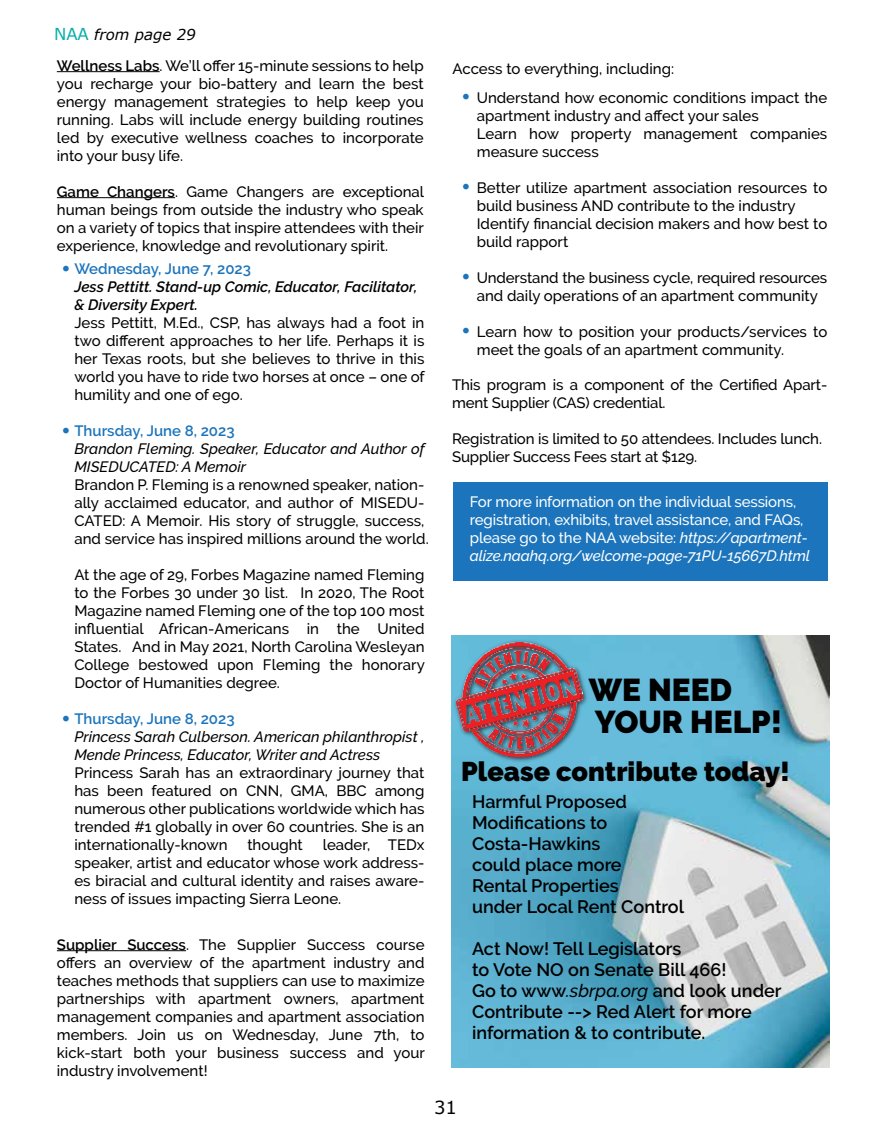
<style>
.page{position:relative;width:891px;height:1134px;background:#fff}
.page>*{position:absolute;margin:0;border:0;box-sizing:border-box;transform-origin:0 0}
.t1{font:900 31.5px/31.5px "Raleway";color:#000}
.t2{font:900 27px "Raleway";color:#000}
.t3{font:700 27px/54px "Raleway";color:#1c75bc}
.t4{font:600 18px/21px "Raleway";color:#000}
.t5{font:18px "Verdana";color:#000}
.t6{font:500 15px/18px "Raleway";color:#000}
.t7{font:500 15px/18px "Raleway";letter-spacing:-.01em;color:#fff}
.t8{font:italic 500 15px/18px "Raleway";color:#000}
.t9{font:italic 600 15px/18px "Raleway";color:#000}
.t10{font:600 15px "Raleway";color:#1c75bc}
.t11{font:italic 15px "Verdana";color:#000}
.s1{font-style:normal;font-size:16.5px;color:#09aeab}
.s2{font-weight:600}
.s3{font-style:italic}
.s4{font-weight:500;font-style:italic}
</style>
<div class="page">
<div style="left:453px;top:482px;width:374px;height:99px;background:#1c75bc"></div>
<hr style="left:57px;top:950px;width:129px;height:1px;background:#000">
<img style="left:451px;top:635px;width:378px;height:432px">
<img style="left:451px;top:637px;width:140px;height:127px">
<img style="left:457px;top:642px;width:126px;height:114px">
<hr style="left:57px;top:71px;width:103px;height:1px;background:#000">
<hr style="left:57px;top:197px;width:118px;height:1px;background:#000">
<p class="t11" style="left:54px;top:25px;width:143px"><span class="s1">NAA</span> from page 29</p>
<p class="t6" style="left:57px;top:56px;width:368px;text-align:justify"><span class="s2">Wellness Labs</span>. We’ll offer 15-minute sessions to help you recharge your bio-battery and learn the best energy management strategies to help keep you running. Labs will include energy building routines led by executive wellness coaches to incorporate into your busy life.</p>
<p class="t6" style="left:57px;top:182px;width:369px;text-align:justify"><span class="s2">Game Changers</span>. Game Changers are exceptional human beings from outside the industry who speak on a variety of topics that inspire attendees with their experience, knowledge and revolutionary spirit.</p>
<p class="t10" style="left:74px;top:260px;width:178px">Wednesday, June 7, 2023</p>
<p class="t9" style="left:74px;top:278px;width:344px">Jess Pettitt. Stand-up Comic, Educator, Facilitator, &amp; Diversity Expert.</p>
<p class="t6" style="left:74px;top:314px;width:352px;text-align:justify">Jess Pettitt, M.Ed., CSP, has always had a foot in two different approaches to her life. Perhaps it is her Texas roots, but she believes to thrive in this world you have to ride two horses at once – one of humility and one of ego.</p>
<p class="t10" style="left:74px;top:422px;width:162px">Thursday, June 8, 2023</p>
<p class="t8" style="left:74px;top:440px;width:352px">Brandon Fleming. Speaker, Educator and Author of<br>MISEDUCATED: A Memoir</p>
<p class="t6" style="left:74px;top:476px;width:356px">Brandon P. Fleming is a renowned speaker, nation&shy;ally acclaimed educator, and author of MISEDU-CATED: A Memoir. His story of struggle, success, and service has inspired millions around the world.</p>
<p class="t6" style="left:74px;top:566px;width:352px;text-align:justify">At the age of 29, Forbes Magazine named Fleming to the Forbes 30 under 30 list. In 2020, The Root Magazine named Fleming one of the top 100 most influential African-Americans in the United States. And in May 2021, North Carolina Wesleyan College bestowed upon Fleming the honorary Doctor of Humanities degree.</p>
<p class="t10" style="left:74px;top:710px;width:162px">Thursday, June 8, 2023</p>
<p class="t8" style="left:74px;top:728px;width:352px">Princess Sarah Culberson. American philanthropist ,<br>Mende Princess, Educator, Writer and Actress</p>
<p class="t6" style="left:74px;top:764px;width:352px;text-align:justify">Princess Sarah has an extraordinary journey that has been featured on CNN, GMA, BBC among numerous other publications worldwide which has trended #1 globally in over 60 countries. She is an internationally-known</p>
<h2 class="t3" style="left:61px;top:242px;width:11px">•</h2>
<h2 class="t3" style="left:61px;top:404px;width:11px">•</h2>
<h2 class="t3" style="left:61px;top:692px;width:11px">•</h2>
<p class="t6" style="left:74px;top:836px;width:352px;text-align:justify;text-indent:248px">leader, TEDx speaker, artist and educator whose work address&shy;es biracial and cultural identity and raises aware&shy;ness of issues impacting Sierra Leone.</p>
<p class="t6" style="left:247px;top:836px;width:57px">thought</p>
<p class="t6" style="left:57px;top:935px;width:370px;text-align:justify"><span class="s2">Supplier Success</span>. The Supplier Success course offers an overview of the apartment industry and teaches methods that suppliers can use to maximize partnerships with apartment owners, apartment management companies and apartment association members. Join us on Wednesday, June 7th, to kick-start both your business success and your industry involvement!</p>
<p class="t6" style="left:453px;top:60px;width:223px">Access to everything, including:</p>
<p class="t6" style="left:477px;top:89px;width:352px">Understand how economic conditions impact the apartment industry and affect your sales<br>Learn how property management companies measure success</p>
<p class="t6" style="left:477px;top:179px;width:352px">Better utilize apartment association resources to build business AND contribute to the industry Identify financial decision makers and how best to build rapport</p>
<p class="t6" style="left:477px;top:269px;width:352px">Understand the business cycle, required resources and daily operations of an apartment community</p>
<p class="t6" style="left:477px;top:323px;width:352px">Learn how to position your products/services to meet the goals of an apartment community.</p>
<p class="t6" style="left:452px;top:376px;width:377px">This program is a component of the Certified Apart&shy;ment Supplier (CAS) credential.</p>
<p class="t6" style="left:452px;top:430px;width:371px">Registration is limited to 50 attendees. Includes lunch.<br>Supplier Success Fees start at $129.</p>
<h2 class="t3" style="left:461px;top:70px;width:11px">•</h2>
<h2 class="t3" style="left:461px;top:160px;width:11px">•</h2>
<h2 class="t3" style="left:461px;top:250px;width:11px">• •</h2>
<p class="t7" style="left:470px;top:493px;width:342px">For more information on the individual sessions, registration, exhibits, travel assistance, and FAQs, please go to the NAA website: <span class="s3">https://apartment&shy;alize.naahq.org/welcome-page-71PU-15667D.html</span></p>
<h1 class="t1" style="left:589px;top:675px;width:195px">WE NEED<br>YOUR HELP!</h1>
<h2 class="t2" style="left:461px;top:756px;width:330px">Please contribute today!</h2>
<p class="t4" style="left:472px;top:792px;width:214px">Harmful Proposed<br>Modifications to<br>Costa-Hawkins<br>could place more<br>Rental Properties<br>under Local Rent Control</p>
<p class="t4" style="left:472px;top:939px;width:311px">Act Now! Tell Legislators<br>to Vote NO on Senate Bill 466!<br>Go to www<span class="s4">.sbrpa.org</span> and look under<br>Contribute --&gt; Red Alert for more information &amp; to contribute.</p>
<p class="t5" style="left:434px;top:1096px;width:24px">31</p>
</div>
